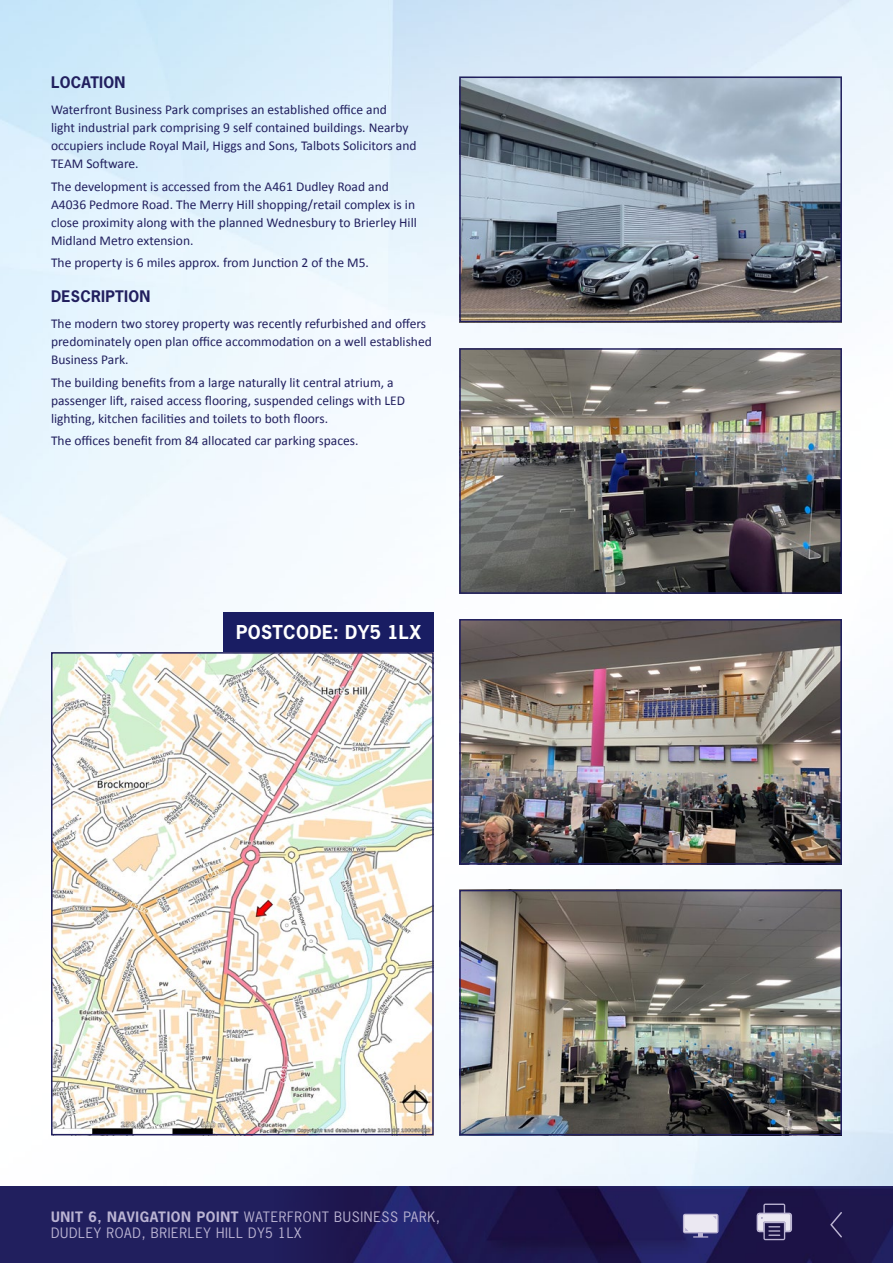
<style>
.page{position:relative;width:893px;height:1263px;background:#fff}
.page>*{position:absolute;margin:0;border:0;box-sizing:border-box;transform-origin:0 0}
.t1{font:700 18px "News Gothic Std";letter-spacing:.02em;color:#fff}
.t2{font:700 15px "News Gothic Std";letter-spacing:.02em;color:#211f5e}
.t3{font:13.5px/18px "Calibri";color:#211f5e}
.t4{font:13.5px/16.2px "News Gothic Std";letter-spacing:.05em;color:#bbb4d3}
.s1{font-weight:700}
</style>
<div class="page">
<img style="left:0;top:0;width:893px;height:1186px">
<div style="left:0;top:1186px;width:893px;height:77px;background:#211f5e"></div>
<img style="left:317px;top:1186px;width:576px;height:77px">
<svg style="left:830px;top:1212px;width:12px;height:25px"></svg>
<svg style="left:757px;top:1203px;width:35px;height:37px"></svg>
<svg style="left:683px;top:1214px;width:35px;height:23px"></svg>
<div style="left:223px;top:612px;width:211px;height:62px;background:#191d63"></div>
<img style="left:54px;top:655px;width:377px;height:477px">
<div style="left:51px;top:652px;width:383px;height:483px;border:2px solid #211f5e"></div>
<img style="left:462px;top:351px;width:377px;height:240px">
<div style="left:459px;top:348px;width:383px;height:246px;border:2px solid #211f5e"></div>
<img style="left:462px;top:80px;width:377px;height:239px">
<div style="left:459px;top:77px;width:383px;height:245px;border:2px solid #211f5e"></div>
<img style="left:462px;top:893px;width:377px;height:239px">
<div style="left:459px;top:890px;width:383px;height:245px;border:2px solid #211f5e"></div>
<img style="left:462px;top:622px;width:377px;height:240px">
<div style="left:459px;top:619px;width:383px;height:246px;border:2px solid #211f5e"></div>
<p class="t2" style="left:51px;top:72px;width:76px">LOCATION</p>
<p class="t3" style="left:51px;top:101px;width:367px">Waterfront Business Park comprises an established office and<br>light industrial park comprising 9 self contained buildings. Nearby occupiers include Royal Mail, Higgs and Sons, Talbots Solicitors and TEAM Software.</p>
<p class="t3" style="left:51px;top:177px;width:367px">The development is accessed from the A461 Dudley Road and A4036 Pedmore Road. The Merry Hill shopping/retail complex is in close proximity along with the planned Wednesbury to Brierley Hill Midland Metro extension.</p>
<p class="t3" style="left:51px;top:253px;width:319px">The property is 6 miles approx. from Junction 2 of the M5.</p>
<p class="t2" style="left:51px;top:286px;width:101px">DESCRIPTION</p>
<p class="t3" style="left:51px;top:315px;width:382px">The modern two storey property was recently refurbished and offers predominately open plan office accommodation on a well established<br>Business Park.</p>
<p class="t3" style="left:51px;top:373px;width:355px">The building benefits from a large naturally lit central atrium, a passenger lift, raised access flooring, suspended celings with LED lighting, kitchen facilities and toilets to both floors.</p>
<p class="t3" style="left:51px;top:431px;width:309px">The offices benefit from 84 allocated car parking spaces.</p>
<h1 class="t1" style="left:236px;top:620px;width:186px">POSTCODE: DY5 1LX</h1>
<p class="t4" style="left:51px;top:1208px;width:390px"><span class="s1">UNIT 6, NAVIGATION POINT</span> WATERFRONT BUSINESS PARK,<br>DUDLEY ROAD, BRIERLEY HILL DY5 1LX</p>
</div>
